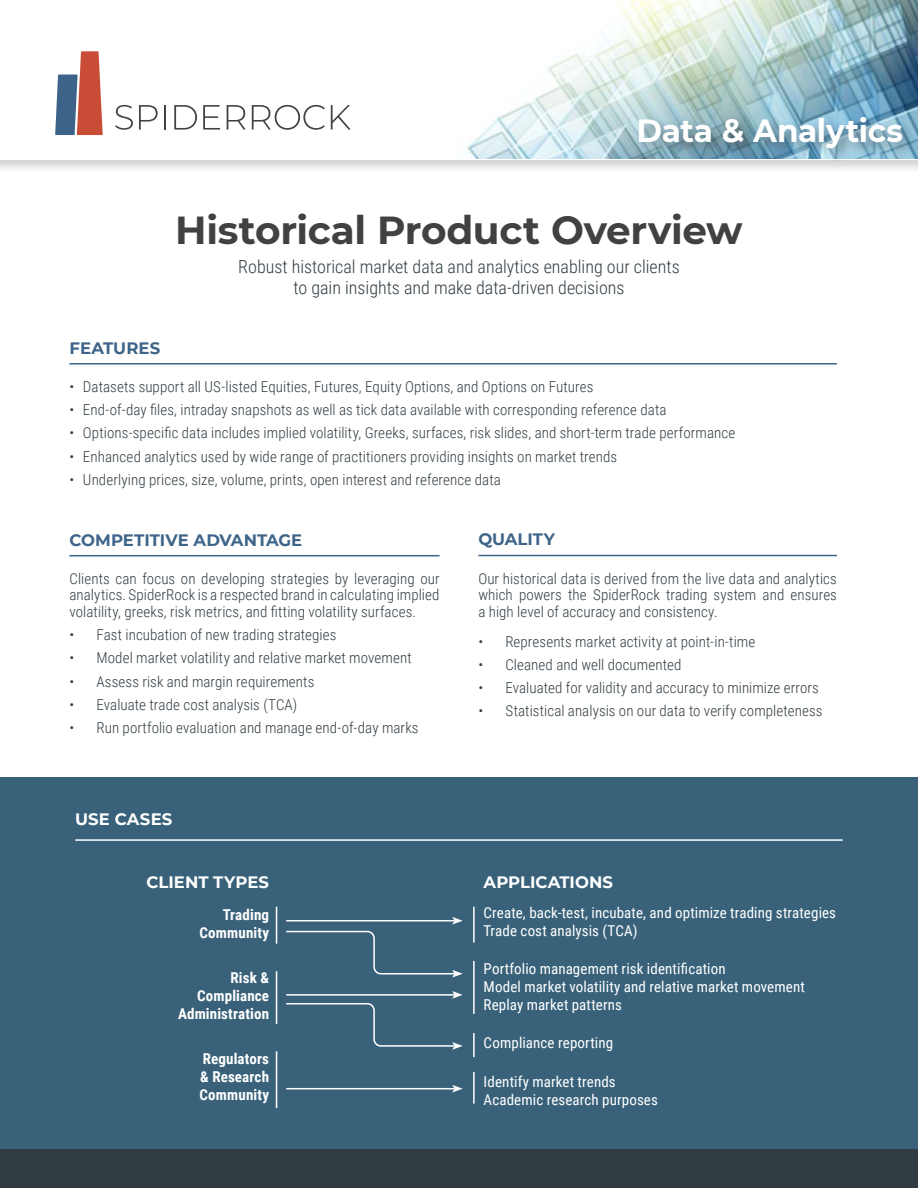
<style>
.page{position:relative;width:918px;height:1188px;background:#fff}
.page>*{position:absolute;margin:0;border:0;box-sizing:border-box;transform-origin:0 0}
.t1{font:700 39px "Montserrat";letter-spacing:-.01em;color:#3f4143}
.t2{font:700 32.1px "Montserrat";letter-spacing:-.01em;color:#fff}
.t3{font:300 18px/21px "Roboto Condensed";color:#303c42;text-align:center}
.t4{font:700 16.5px "Montserrat";color:#3e6589}
.t5{font:700 16.5px "Montserrat";letter-spacing:.005em;color:#fff}
.t6{font:300 15px/16.5px "Roboto Condensed";letter-spacing:.005em;color:#303c42;text-align:justify}
.t7{font:15px/18px "Roboto Condensed";letter-spacing:.005em;color:#fff}
.t8{font:700 15px/18px "Roboto Condensed";letter-spacing:.01em;color:#fff;text-align:right}
</style>
<div class="page">
<div style="left:0;top:0;width:918px;height:174px;background:#221f1f;opacity:.2"></div>
<div style="left:0;top:0;width:918px;height:159px;background:#fff"></div>
<div style="left:0;top:778px;width:918px;height:410px;background:#39627a"></div>
<div style="left:0;top:1149px;width:918px;height:39px;background:#303c42"></div>
<img style="left:220px;top:0;width:698px;height:159px">
<svg style="left:115px;top:105px;width:18px;height:25px"></svg>
<svg style="left:139px;top:105px;width:19px;height:25px"></svg>
<hr style="left:164px;top:105px;width:2px;height:25px;background:#404344">
<svg style="left:174px;top:105px;width:23px;height:25px"></svg>
<svg style="left:203px;top:105px;width:17px;height:25px"></svg>
<svg style="left:227px;top:105px;width:19px;height:25px"></svg>
<svg style="left:252px;top:105px;width:73px;height:25px"></svg>
<svg style="left:331px;top:105px;width:20px;height:25px"></svg>
<svg style="left:55px;top:51px;width:48px;height:84px"></svg>
<hr style="left:69px;top:363px;width:768px;height:1px;background:#3e6589">
<hr style="left:69px;top:555px;width:371px;height:1px;background:#3e6589">
<hr style="left:478px;top:555px;width:359px;height:1px;background:#3e6589">
<hr style="left:75px;top:839px;width:768px;height:2px;background:#fff">
<div style="left:635px;top:112px;width:282px;height:51px;background:#221f1f;opacity:.4"></div>
<hr style="left:276px;top:907px;width:1px;height:37px;background:#fff">
<hr style="left:276px;top:971px;width:1px;height:53px;background:#fff">
<hr style="left:276px;top:1051px;width:1px;height:57px;background:#fff">
<hr style="left:473px;top:1033px;width:2px;height:24px;background:#fff">
<hr style="left:473px;top:961px;width:2px;height:53px;background:#fff">
<hr style="left:473px;top:1072px;width:2px;height:32px;background:#fff">
<hr style="left:473px;top:907px;width:2px;height:36px;background:#fff">
<hr style="left:286px;top:1088px;width:169px;height:1px;background:#fff">
<svg style="left:452px;top:1085px;width:11px;height:8px"></svg>
<svg style="left:286px;top:917px;width:177px;height:61px"></svg>
<svg style="left:286px;top:991px;width:177px;height:59px"></svg>
<h2 class="t2" style="left:636px;top:116px;width:268px">Data &amp; Analytics</h2>
<p class="t4" style="left:69px;top:341px;width:92px">FEATURES</p>
<h1 class="t1" style="left:175px;top:214px;width:569px">Historical Product Overview</h1>
<p class="t3" style="left:238px;top:257px;width:443px">Robust historical market data and analytics enabling our clients to gain insights and make data-driven decisions</p>
<p class="t6" style="left:69px;top:379px;width:525px">• Datasets support all US-listed Equities, Futures, Equity Options, and Options on Futures</p>
<p class="t6" style="left:69px;top:403px;width:599px">• End-of-day files, intraday snapshots as well as tick data available with corresponding reference data</p>
<p class="t6" style="left:69px;top:426px;width:667px">• Options-specific data includes implied volatility, Greeks, surfaces, risk slides, and short-term trade performance</p>
<p class="t6" style="left:69px;top:449px;width:549px">• Enhanced analytics used by wide range of practitioners providing insights on market trends</p>
<p class="t6" style="left:69px;top:472px;width:433px">• Underlying prices, size, volume, prints, open interest and reference data</p>
<p class="t4" style="left:69px;top:533px;width:234px">COMPETITIVE ADVANTAGE</p>
<p class="t6" style="left:69px;top:571px;width:372px">Clients can focus on developing strategies by leveraging our analytics. SpiderRock is a respected brand in calculating implied volatility, greeks, risk metrics, and fitting volatility surfaces.</p>
<p class="t6" style="left:69px;top:628px;width:268px">• Fast incubation of new trading strategies</p>
<p class="t6" style="left:69px;top:651px;width:344px">• Model market volatility and relative market movement</p>
<p class="t6" style="left:69px;top:674px;width:246px">• Assess risk and margin requirements</p>
<p class="t6" style="left:69px;top:697px;width:229px">• Evaluate trade cost analysis (TCA)</p>
<p class="t6" style="left:69px;top:721px;width:351px">• Run portfolio evaluation and manage end-of-day marks</p>
<p class="t5" style="left:75px;top:812px;width:99px">USE CASES</p>
<p class="t4" style="left:478px;top:532px;width:78px">QUALITY</p>
<p class="t6" style="left:478px;top:571px;width:360px">Our historical data is derived from the live data and analytics which powers the SpiderRock trading system and ensures a high level of accuracy and consistency.</p>
<p class="t6" style="left:478px;top:634px;width:278px">• Represents market activity at point-in-time</p>
<p class="t6" style="left:478px;top:657px;width:205px">• Cleaned and well documented</p>
<p class="t6" style="left:478px;top:681px;width:342px">• Evaluated for validity and accuracy to minimize errors</p>
<p class="t6" style="left:478px;top:704px;width:346px">• Statistical analysis on our data to verify completeness</p>
<p class="t5" style="left:146px;top:876px;width:124px">CLIENT TYPES</p>
<p class="t5" style="left:484px;top:876px;width:131px">APPLICATIONS</p>
<p class="t7" style="left:484px;top:905px;width:354px">Create, back-test, incubate, and optimize trading strategies<br>Trade cost analysis (TCA)</p>
<p class="t7" style="left:484px;top:959px;width:323px">Portfolio management risk identification<br>Model market volatility and relative market movement<br>Replay market patterns</p>
<p class="t7" style="left:484px;top:1035px;width:131px">Compliance reporting</p>
<p class="t7" style="left:484px;top:1073px;width:176px">Identify market trends<br>Academic research purposes</p>
<p class="t8" style="left:200px;top:907px;width:71px">Trading<br>Community</p>
<p class="t8" style="left:178px;top:970px;width:92px">Risk &amp;<br>Compliance<br>Administration</p>
<p class="t8" style="left:200px;top:1051px;width:71px;text-align:justify">Regulators &amp; Research Community</p>
</div>
